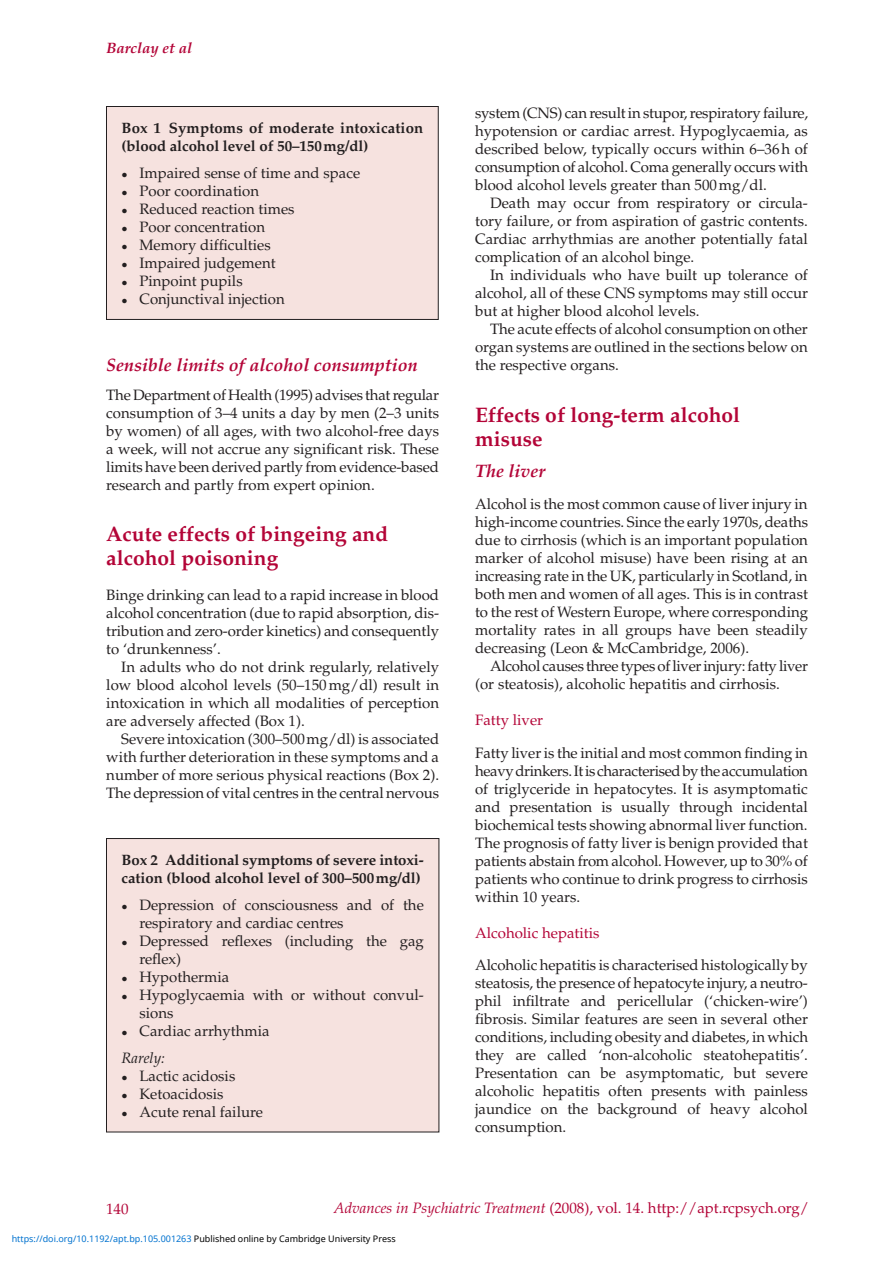
<style>
.page{position:relative;width:893px;height:1263px;background:#fff}
.page>*{position:absolute;margin:0;border:0;box-sizing:border-box;transform-origin:0 0}
.subhead_1{font:700 21px/24px "Palatino";color:#b30437}
.subhead_2{font:italic 700 18px "Palatino";color:#b30437}
.subhead_2_under_1{font:italic 700 18px "Palatino";color:#b30437}
._1st_para{font:15px/18px "Palatino";color:#231f20;text-align:justify}
.body_text{font:15px/18px "Palatino";color:#231f20;text-align:justify}
.Box_bullet_list{font:15px/18px "Palatino";color:#231f20}
.Box_title{font:700 15px/18px "Palatino";letter-spacing:-.005em;color:#231f20}
.body_text-2{font:15px/18px "Palatino";letter-spacing:-.02em;color:#231f20}
.running_foot{font:15px "Palatino";color:#b30437}
.subhead_3{font:15px "Palatino";color:#b30437}
.Catchline{font:italic 700 15px "Palatino";color:#b30437}
.Box_copy{font:italic 15px "Palatino";color:#231f20}
.t1{font:9px "Noto Sans";color:#0172cf}
.s1{font-family:"Newspaper Pi BT";font-size:9px}
.s2{font-style:italic}
.s3{color:#000}
</style>
<div class="page">
<div style="left:106px;top:106px;width:332px;height:213px;background:#f6e2df"></div>
<div style="left:106px;top:106px;width:332px;height:214px;border:1px solid #231f20"></div>
<div style="left:106px;top:838px;width:333px;height:294px;background:#f6e2df"></div>
<div style="left:106px;top:838px;width:333px;height:294px;border:1px solid #231f20"></div>
<p class="Catchline" style="left:107px;top:40px;width:87px">Barclay et al</p>
<p class="Box_title" style="left:122px;top:119px;width:303px">Box 1 Symptoms of moderate intoxication (blood alcohol level of 50–150mg/dl)</p>
<p class="Box_bullet_list" style="left:122px;top:165px;width:240px"><span class="s1">•</span> Impaired sense of time and space</p>
<p class="Box_bullet_list" style="left:122px;top:183px;width:139px"><span class="s1">•</span> Poor coordination</p>
<p class="Box_bullet_list" style="left:122px;top:201px;width:175px"><span class="s1">•</span> Reduced reaction times</p>
<p class="Box_bullet_list" style="left:122px;top:219px;width:145px"><span class="s1">•</span> Poor concentration</p>
<p class="Box_bullet_list" style="left:122px;top:237px;width:151px"><span class="s1">•</span> Memory difficulties</p>
<p class="Box_bullet_list" style="left:122px;top:255px;width:156px"><span class="s1">•</span> Impaired judgement</p>
<p class="Box_bullet_list" style="left:122px;top:273px;width:123px"><span class="s1">•</span> Pinpoint pupils</p>
<p class="Box_bullet_list" style="left:122px;top:291px;width:165px"><span class="s1">•</span> Conjunctival injection</p>
<p class="subhead_2" style="left:106px;top:354px;width:313px">Sensible limits of alcohol consumption</p>
<p class="_1st_para" style="left:106px;top:387px;width:334px">The Department of Health (1995) advises that regular consumption of 3–4 units a day by men (2–3 units by women) of all ages, with two alcohol-free days a week, will not accrue any significant risk. These limits have been derived partly from evidence-based research and partly from expert opinion.</p>
<p class="subhead_1" style="left:106px;top:522px;width:283px">Acute effects of bingeing and alcohol poisoning</p>
<p class="_1st_para" style="left:106px;top:586px;width:334px">Binge drinking can lead to a rapid increase in blood alcohol concentration (due to rapid absorption, dis&shy;tribution and zero-order kinetics) and consequently to ‘drunkenness’.</p>
<p class="body_text" style="left:106px;top:658px;width:334px;text-indent:15px">In adults who do not drink regularly, relatively low blood alcohol levels (50–150mg/dl) result in intoxication in which all modalities of perception are adversely affected (Box 1).</p>
<p class="body_text" style="left:106px;top:730px;width:334px;text-indent:15px">Severe intoxication (300–500mg/dl) is associated with further deterioration in these symptoms and a number of more serious physical reactions (Box 2).<br>The depression of vital centres in the central nervous</p>
<p class="Box_title" style="left:122px;top:851px;width:304px">Box 2 Additional symptoms of severe intoxi&shy;cation (blood alcohol level of 300–500mg/dl)</p>
<p class="Box_bullet_list" style="left:139px;top:896px;width:286px;text-indent:-18px"><span class="s1">•</span> Depression of consciousness and of the respiratory and cardiac centres</p>
<p class="Box_bullet_list" style="left:139px;top:932px;width:286px;text-indent:-18px"><span class="s1">•</span> Depressed reflexes (including the gag reflex)</p>
<p class="Box_bullet_list" style="left:122px;top:968px;width:109px"><span class="s1">•</span> Hypothermia</p>
<p class="Box_bullet_list" style="left:139px;top:986px;width:285px;text-indent:-18px"><span class="s1">•</span> Hypoglycaemia with or without convul&shy;sions</p>
<p class="Box_bullet_list" style="left:122px;top:1022px;width:149px"><span class="s1">•</span> Cardiac arrhythmia</p>
<p class="Box_copy" style="left:122px;top:1049px;width:45px">Rarely:</p>
<p class="Box_bullet_list" style="left:122px;top:1067px;width:115px"><span class="s1">•</span> Lactic acidosis</p>
<p class="Box_bullet_list" style="left:122px;top:1085px;width:103px"><span class="s1">•</span> Ketoacidosis</p>
<p class="Box_bullet_list" style="left:122px;top:1103px;width:143px"><span class="s1">•</span> Acute renal failure</p>
<p class="body_text" style="left:475px;top:104px;width:335px">system (CNS) can result in stupor, respiratory failure, hypotension or cardiac arrest. Hypoglycaemia, as described below, typically occurs within 6–36h of consumption of alcohol. Coma generally occurs with blood alcohol levels greater than 500mg/dl.</p>
<p class="body_text" style="left:475px;top:194px;width:334px;text-indent:15px">Death may occur from respiratory or circula&shy;tory failure, or from aspiration of gastric contents.<br>Cardiac arrhythmias are another potentially fatal complication of an alcohol binge.</p>
<p class="body_text" style="left:475px;top:266px;width:334px;text-indent:15px">In individuals who have built up tolerance of alcohol, all of these CNS symptoms may still occur but at higher blood alcohol levels.</p>
<p class="body_text" style="left:475px;top:320px;width:334px;text-indent:15px">The acute effects of alcohol consumption on other organ systems are outlined in the sections below on the respective organs.</p>
<p class="subhead_1" style="left:475px;top:403px;width:267px">Effects of long-term alcohol misuse</p>
<p class="subhead_2_under_1" style="left:475px;top:460px;width:72px">The liver</p>
<p class="_1st_para" style="left:475px;top:495px;width:334px">Alcohol is the most common cause of liver injury in high-income countries. Since the early 1970s, deaths due to cirrhosis (which is an important population marker of alcohol misuse) have been rising at an increasing rate in the UK, particularly in Scotland, in both men and women of all ages. This is in contrast to the rest of Western Europe, where corresponding mortality rates in all groups have been steadily decreasing (Leon &amp; McCambridge, 2006).</p>
<p class="body_text-2" style="left:475px;top:657px;width:334px;text-indent:15px">Alcohol causes three types of liver injury: fatty liver (or steatosis), alcoholic hepatitis and cirrhosis.</p>
<p class="subhead_3" style="left:475px;top:711px;width:70px">Fatty liver</p>
<p class="_1st_para" style="left:475px;top:744px;width:334px">Fatty liver is the initial and most common finding in heavy drinkers. It is characterised by the accumulation of triglyceride in hepatocytes. It is asymptomatic and presentation is usually through incidental biochemical tests showing abnormal liver function.<br>The prognosis of fatty liver is benign provided that patients abstain from alcohol. However, up to 30% of patients who continue to drink progress to cirrhosis within 10 years.</p>
<p class="subhead_3" style="left:475px;top:924px;width:126px">Alcoholic hepatitis</p>
<p class="_1st_para" style="left:475px;top:956px;width:334px">Alcoholic hepatitis is characterised histologically by steatosis, the presence of hepatocyte injury, a neutro&shy;phil infiltrate and pericellular (‘chicken-wire’) fibrosis. Similar features are seen in several other conditions, including obesity and diabetes, in which they are called ‘non-alcoholic steatohepatitis’.<br>Presentation can be asymptomatic, but severe alcoholic hepatitis often presents with painless jaundice on the background of heavy alcohol consumption.</p>
<p class="running_foot" style="left:106px;top:1200px;width:24px">140</p>
<p class="running_foot" style="left:334px;top:1199px;width:477px"><span class="s2">Advances in Psychiatric Treatment</span> (2008), vol. 14. http://apt.rcpsych.org/</p>
<p class="t1" style="left:12px;top:1232px;width:386px">https://doi.org/10.1192/apt.bp.105.001263 <span class="s3">Published online by Cambridge University Press</span></p>
</div>
